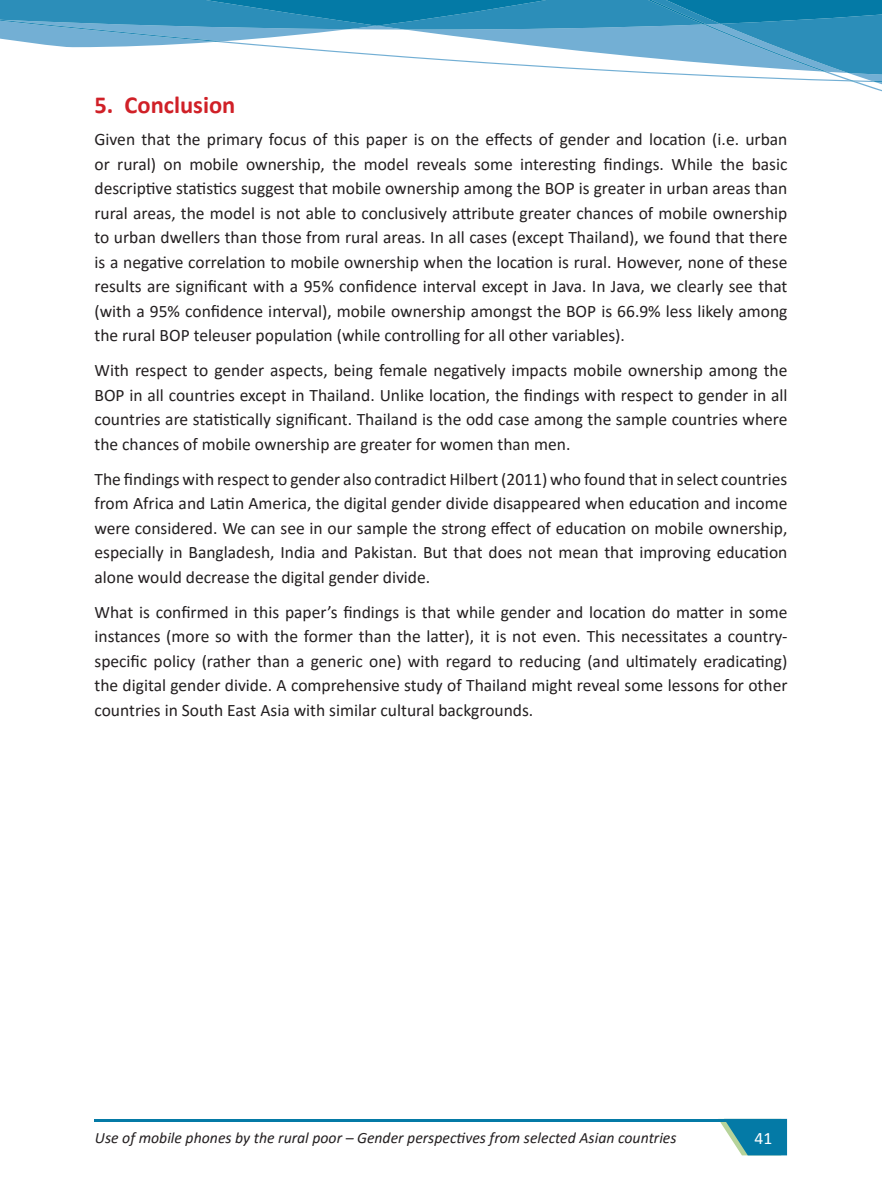
<style>
.page{position:relative;width:882px;height:1197px;background:#fff}
.page>*{position:absolute;margin:0;border:0;box-sizing:border-box;transform-origin:0 0}
.Heading_1{font:700 24.5px "Calibri";color:#d02027}
.t1{font:17.5px/24.5px "Calibri";color:#231f20;text-align:justify}
.t2{font:17.5px "Calibri";color:#fff}
.t3{font:italic 15.75px "Calibri";color:#231f20}
</style>
<div class="page">
<svg style="left:0;top:0;width:415px;height:59px"></svg>
<svg style="left:415px;top:0;width:467px;height:92px"></svg>
<hr style="left:95px;top:1119px;width:692px;height:2px;background:#047aa6">
<svg style="left:718px;top:1121px;width:69px;height:34px"></svg>
<p class="Heading_1" style="left:94px;top:87px;width:142px">5. Conclusion</p>
<p class="t1" style="left:94px;top:127px;width:695px">Given that the primary focus of this paper is on the effects of gender and location (i.e. urban or rural) on mobile ownership, the model reveals some interesting findings. While the basic descriptive statistics suggest that mobile ownership among the BOP is greater in urban areas than rural areas, the model is not able to conclusively attribute greater chances of mobile ownership to urban dwellers than those from rural areas. In all cases (except Thailand), we found that there is a negative correlation to mobile ownership when the location is rural. However, none of these results are significant with a 95% confidence interval except in Java. In Java, we clearly see that (with a 95% confidence interval), mobile ownership amongst the BOP is 66.9% less likely among the rural BOP teleuser population (while controlling for all other variables).</p>
<p class="t1" style="left:94px;top:358px;width:695px">With respect to gender aspects, being female negatively impacts mobile ownership among the BOP in all countries except in Thailand. Unlike location, the findings with respect to gender in all countries are statistically significant. Thailand is the odd case among the sample countries where the chances of mobile ownership are greater for women than men.</p>
<p class="t1" style="left:94px;top:466px;width:695px">The findings with respect to gender also contradict Hilbert (2011) who found that in select countries from Africa and Latin America, the digital gender divide disappeared when education and income were considered. We can see in our sample the strong effect of education on mobile ownership, especially in Bangladesh, India and Pakistan. But that does not mean that improving education alone would decrease the digital gender divide.</p>
<p class="t1" style="left:94px;top:599px;width:695px">What is confirmed in this paper’s findings is that while gender and location do matter in some instances (more so with the former than the latter), it is not even. This necessitates a country&shy;specific policy (rather than a generic one) with regard to reducing (and ultimately eradicating) the digital gender divide. A comprehensive study of Thailand might reveal some lessons for other countries in South East Asia with similar cultural backgrounds.</p>
<p class="t3" style="left:95px;top:1127px;width:583px">Use of mobile phones by the rural poor – Gender perspectives from selected Asian countries</p>
<p class="t2" style="left:754px;top:1126px;width:19px">41</p>
</div>
